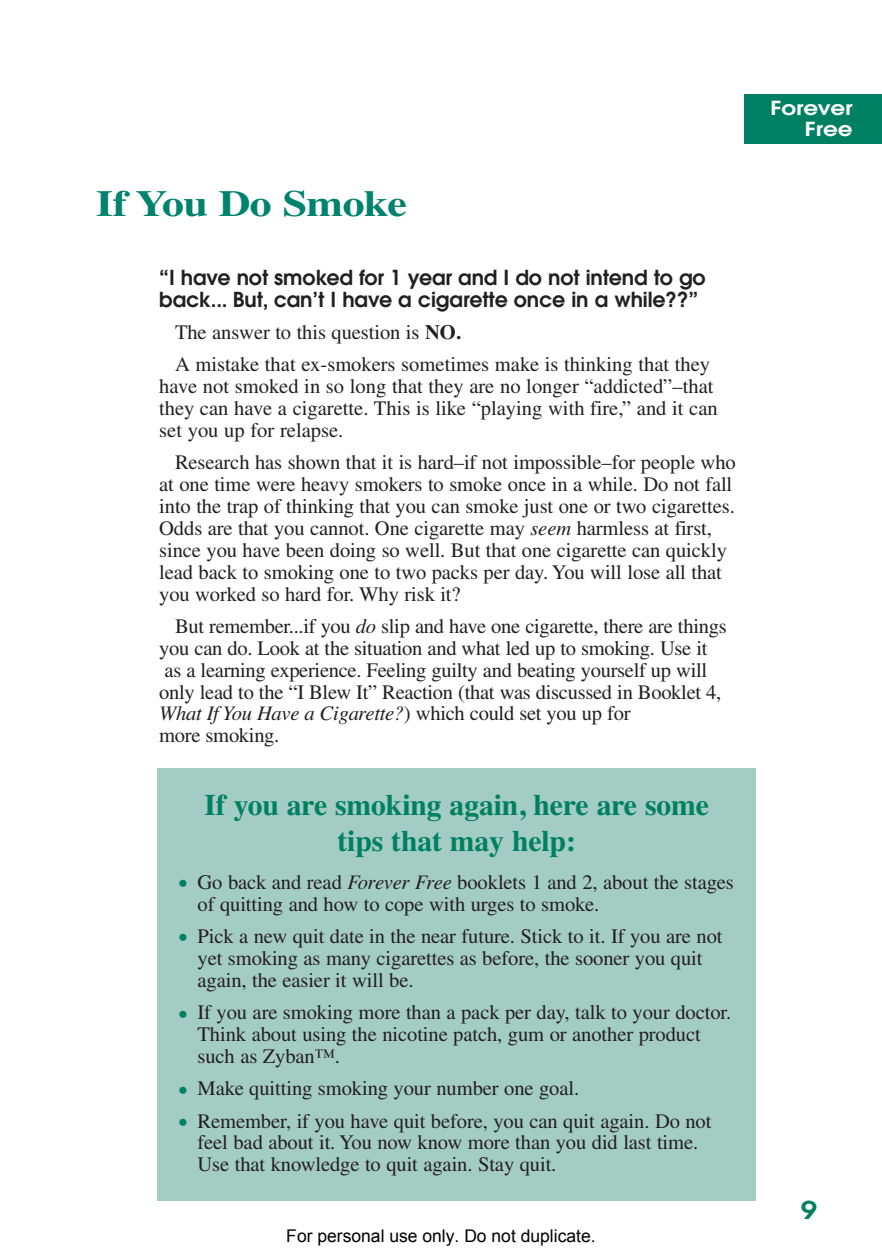
<style>
.page{position:relative;width:882px;height:1260px;background:#fff}
.page>*{position:absolute;margin:0;border:0;box-sizing:border-box;transform-origin:0 0}
.t1{font:700 36.75px "Times";letter-spacing:-.015em;color:#00836d;scale:1.2 1}
.t2{font:700 29.75px/35.7px "Times";letter-spacing:-.005em;color:#008063;text-align:center}
.t3{font:600 24.5px "Avant Garde";color:#008063;scale:1.2 1}
.t4{font:20.65px/21.9px "Times";letter-spacing:-.005em;color:#231f20}
.t5{font:600 20.65px/21.9px "Avant Garde";letter-spacing:-.005em;color:#231f20}
.t6{font:600 19.25px/21.5px "Avant Garde";color:#fff;text-align:right;scale:1.2 1}
.t7{font:17.5px "Arial";color:#000}
.s1{font-weight:700}
.s2{font-style:italic}
.s3{font-size:26.25px;color:#008063}
</style>
<div class="page">
<div style="left:744px;top:94px;width:138px;height:50px;background:#008063"></div>
<div style="left:158px;top:768px;width:598px;height:432px;background:#a3ccc2"></div>
<h1 class="t1" style="left:96px;top:191px;width:261px">If You Do Smoke</h1>
<p class="t5" style="left:159px;top:268px;width:548px">“I have not smoked for 1 year and I do not intend to go back... But, can’t I have a cigarette once in a while??”</p>
<p class="t4" style="left:175px;top:318px;width:537px;line-height:32.4px">The answer to this question is <span class="s1">NO.<br></span>A mistake that ex-smokers sometimes make is thinking that they</p>
<p class="t4" style="left:159px;top:377px;width:560px">have not smoked in so long that they are no longer “addicted”–that they can have a cigarette. This is like “playing with fire,” and it can set you up for relapse.</p>
<p class="t4" style="left:159px;top:453px;width:578px;text-indent:16px">Research has shown that it is hard–if not impossible–for people who at one time were heavy smokers to smoke once in a while. Do not fall into the trap of thinking that you can smoke just one or two cigarettes.<br>Odds are that you cannot. One cigarette may <span class="s2">seem</span> harmless at first, since you have been doing so well. But that one cigarette can quickly lead back to smoking one to two packs per day. You will lose all that you worked so hard for. Why risk it?</p>
<p class="t4" style="left:159px;top:617px;width:569px;text-indent:16px">But remember...if you <span class="s2">do</span> slip and have one cigarette, there are things you can do. Look at the situation and what led up to smoking. Use it as a learning experience. Feeling guilty and beating yourself up will only lead to the “I Blew It” Reaction (that was discussed in Booklet 4, <span class="s2">What If You Have a Cigarette?</span>) which could set you up for<br>more smoking.</p>
<h2 class="t2" style="left:205px;top:790px;width:506px">If you are smoking again, here are some tips that may help:</h2>
<p class="t4" style="left:198px;top:873px;width:538px;text-indent:-19px"><span class="s3">•</span> Go back and read <span class="s2">Forever Free</span> booklets 1 and 2, about the stages of quitting and how to cope with urges to smoke.</p>
<p class="t4" style="left:198px;top:927px;width:527px;text-indent:-19px"><span class="s3">•</span> Pick a new quit date in the near future. Stick to it. If you are not yet smoking as many cigarettes as before, the sooner you quit again, the easier it will be.</p>
<p class="t4" style="left:198px;top:1003px;width:535px;text-indent:-19px"><span class="s3">•</span> If you are smoking more than a pack per day, talk to your doctor.<br>Think about using the nicotine patch, gum or another product such as Zyban™.</p>
<p class="t4" style="left:178px;top:1079px;width:402px"><span class="s3">•</span> Make quitting smoking your number one goal.</p>
<p class="t4" style="left:198px;top:1112px;width:516px;text-indent:-19px"><span class="s3">•</span> Remember, if you have quit before, you can quit again. Do not feel bad about it. You now know more than you did last time.<br>Use that knowledge to quit again. Stay quit.</p>
<p class="t7" style="left:286px;top:1225px;width:311px">For personal use only. Do not duplicate.</p>
<p class="t6" style="left:771px;top:99px;width:70px">Forever<br>Free</p>
<p class="t3" style="left:801px;top:1201px;width:15px">9</p>
</div>
